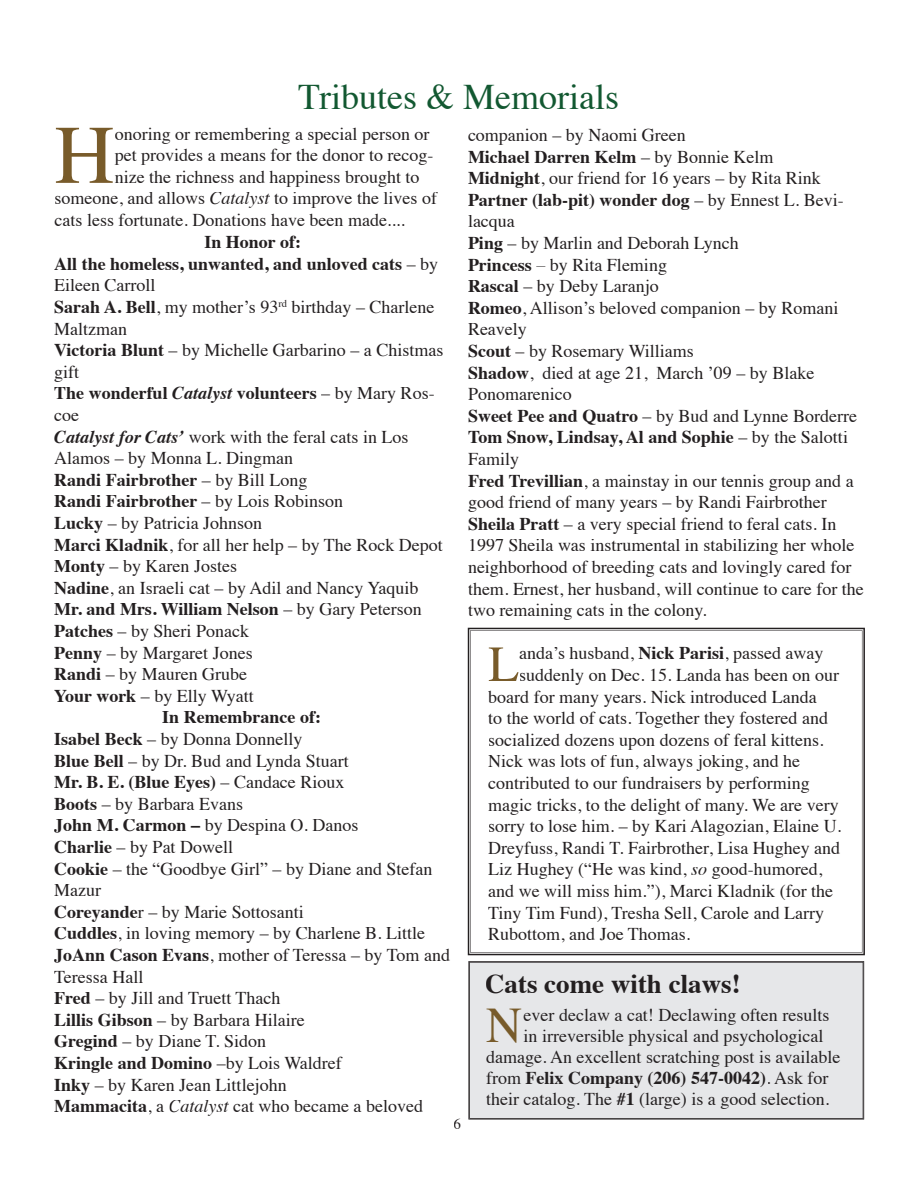
<style>
.page{position:relative;width:918px;height:1188px;background:#fff}
.page>*{position:absolute;margin:0;border:0;box-sizing:border-box;transform-origin:0 0}
.t1{font:83.25px "Times";color:#785b2a}
.t2{font:50.55px "Times";color:#785b2a}
.t3{font:49.65px "Times";color:#785b2a}
.t4{font:36px "Times";color:#125831}
.t5{font:700 27px "Times";color:#231f20}
.t6{font:18px/21.6px "Times";color:#231f20}
.t7{font:700 18px "Times";color:#231f20}
.t8{font:15px "Times";color:#231f20}
.s1{font-style:italic}
.s2{font-weight:400}
.s3{font-weight:700}
.s4{font-weight:700;font-style:italic}
</style>
<div class="page">
<div style="left:469px;top:962px;width:394px;height:157px;background:#e6e7e9"></div>
<div style="left:524px;top:1008px;width:305px;height:17px;background:#e6e7e9"></div>
<div style="left:524px;top:1029px;width:299px;height:17px;background:#e6e7e9"></div>
<div style="left:487px;top:1050px;width:354px;height:17px;background:#e6e7e9"></div>
<div style="left:487px;top:1071px;width:34px;height:13px;background:#e6e7e9"></div>
<div style="left:526px;top:1071px;width:239px;height:16px;background:#e6e7e9"></div>
<div style="left:768px;top:1071px;width:61px;height:13px;background:#e6e7e9"></div>
<div style="left:486px;top:1092px;width:126px;height:17px;background:#e6e7e9"></div>
<div style="left:617px;top:1092px;width:17px;height:13px;background:#e6e7e9"></div>
<div style="left:635px;top:1092px;width:194px;height:17px;background:#e6e7e9"></div>
<div style="left:486px;top:975px;width:252px;height:19px;background:#e6e7e9"></div>
<svg style="left:468px;top:628px;width:397px;height:327px"></svg>
<svg style="left:470px;top:630px;width:392px;height:323px"></svg>
<h3 class="t4" style="left:298px;top:63px;width:322px">Tributes &amp; Memorials</h3>
<h1 class="t1" style="left:55px;top:77px;width:62px">H</h1>
<p class="t6" style="left:115px;top:121px;width:316px">onoring or remembering a special person or</p>
<p class="t6" style="left:115px;top:143px;width:320px">pet provides a means for the donor to recog-</p>
<p class="t6" style="left:115px;top:164px;width:306px">nize the richness and happiness brought to</p>
<p class="t6" style="left:55px;top:186px;width:384px">someone, and allows <span class="s1">Catalyst</span> to improve the lives of</p>
<p class="t6" style="left:55px;top:208px;width:352px">cats less fortunate. Donations have been made....</p>
<p class="t7" style="left:204px;top:224px;width:98px">In Honor of:</p>
<p class="t7" style="left:54px;top:247px;width:386px">All the homeless, unwanted, and unloved cats <span class="s2">– by</span></p>
<p class="t6" style="left:54px;top:273px;width:103px">Eileen Carroll</p>
<p class="t6" style="left:54px;top:295px;width:382px"><span class="s3">Sarah A. Bell</span>, my mother’s 93<sup>rd</sup> birthday – Charlene</p>
<p class="t6" style="left:54px;top:316px;width:74px">Maltzman</p>
<p class="t6" style="left:54px;top:338px;width:391px"><span class="s3">Victoria Blunt</span> – by Michelle Garbarino – a Chistmas</p>
<p class="t6" style="left:54px;top:359px;width:27px">gift</p>
<p class="t7" style="left:54px;top:376px;width:382px">The wonderful <span class="s1">Catalyst</span> volunteers <span class="s2">– by Mary Ros-</span></p>
<p class="t6" style="left:54px;top:403px;width:26px">coe</p>
<p class="t6" style="left:54px;top:424px;width:356px"><span class="s4">Catalyst for Cats’</span> work with the feral cats in Los</p>
<p class="t6" style="left:54px;top:446px;width:240px">Alamos – by Monna L. Dingman</p>
<p class="t7" style="left:54px;top:463px;width:255px">Randi Fairbrother <span class="s2">– by Bill Long</span></p>
<p class="t7" style="left:54px;top:484px;width:290px">Randi Fairbrother <span class="s2">– by Lois Robinson</span></p>
<p class="t6" style="left:54px;top:511px;width:210px"><span class="s3">Lucky</span> – by Patricia Johnson</p>
<p class="t6" style="left:54px;top:532px;width:390px"><span class="s3">Marci Kladnik</span>, for all her help – by The Rock Depot</p>
<p class="t6" style="left:54px;top:554px;width:184px"><span class="s3">Monty</span> – by Karen Jostes</p>
<p class="t6" style="left:54px;top:575px;width:366px"><span class="s3">Nadine</span>, an Israeli cat – by Adil and Nancy Yaquib</p>
<p class="t7" style="left:54px;top:592px;width:369px">Mr. and Mrs. William Nelson <span class="s2">– by Gary Peterson</span></p>
<p class="t6" style="left:54px;top:619px;width:196px"><span class="s3">Patches</span> – by Sheri Ponack</p>
<p class="t6" style="left:54px;top:640px;width:200px"><span class="s3">Penny</span> – by Margaret Jones</p>
<p class="t6" style="left:54px;top:662px;width:194px"><span class="s3">Randi</span> – by Mauren Grube</p>
<p class="t6" style="left:54px;top:683px;width:201px"><span class="s3">Your work</span> – by Elly Wyatt</p>
<p class="t7" style="left:162px;top:700px;width:160px">In Remembrance of:</p>
<p class="t6" style="left:54px;top:727px;width:250px"><span class="s3">Isabel Beck</span> – by Donna Donnelly</p>
<p class="t6" style="left:54px;top:748px;width:296px"><span class="s3">Blue Bell</span> – by Dr. Bud and Lynda Stuart</p>
<p class="t7" style="left:54px;top:765px;width:292px">Mr. B. E. (Blue Eyes) <span class="s2">– Candace Rioux</span></p>
<p class="t6" style="left:54px;top:791px;width:190px"><span class="s3">Boots</span> – by Barbara Evans</p>
<p class="t6" style="left:54px;top:813px;width:306px"><span class="s3">John M. Carmon –</span> by Despina O. Danos</p>
<p class="t6" style="left:54px;top:835px;width:180px"><span class="s3">Charlie</span> – by Pat Dowell</p>
<p class="t6" style="left:54px;top:856px;width:380px"><span class="s3">Cookie</span> – the “Goodbye Girl” – by Diane and Stefan</p>
<p class="t6" style="left:54px;top:878px;width:48px">Mazur</p>
<p class="t6" style="left:54px;top:899px;width:251px"><span class="s3">Coreyande</span>r – by Marie Sottosanti</p>
<p class="t6" style="left:54px;top:921px;width:373px"><span class="s3">Cuddles</span>, in loving memory – by Charlene B. Little</p>
<p class="t6" style="left:54px;top:943px;width:397px"><span class="s3">JoAnn Cason Evans</span>, mother of Teressa – by Tom and</p>
<p class="t6" style="left:54px;top:964px;width:91px">Teressa Hall</p>
<p class="t6" style="left:54px;top:986px;width:228px"><span class="s3">Fred</span> – by Jill and Truett Thach</p>
<p class="t6" style="left:54px;top:1007px;width:252px"><span class="s3">Lillis Gibson</span> – by Barbara Hilaire</p>
<p class="t6" style="left:54px;top:1029px;width:214px"><span class="s3">Gregind</span> – by Diane T. Sidon</p>
<p class="t7" style="left:54px;top:1046px;width:289px">Kringle and Domino <span class="s2">–by Lois Waldref</span></p>
<p class="t6" style="left:54px;top:1072px;width:234px"><span class="s3">Inky</span> – by Karen Jean Littlejohn</p>
<p class="t6" style="left:54px;top:1094px;width:370px"><span class="s3">Mammacita</span>, a <span class="s1">Catalyst</span> cat who became a beloved</p>
<p class="t6" style="left:468px;top:123px;width:397px">companion – by Naomi Green<br><span class="s3">Michael Darren Kelm</span> – by Bonnie Kelm<br><span class="s3">Midnight</span>, our friend for 16 years – by Rita Rink <span class="s3">Partner (lab-pit) wonder dog</span> – by Ennest L. Bevi&shy;lacqua<br><span class="s3">Ping</span> – by Marlin and Deborah Lynch<br><span class="s3">Princess</span> – by Rita Fleming<br><span class="s3">Rascal</span> – by Deby Laranjo<br><span class="s3">Romeo</span>, Allison’s beloved companion – by Romani Reavely<br><span class="s3">Scout</span> – by Rosemary Williams<br><span class="s3">Shadow</span>, died at age 21, March ’09 – by Blake Ponomarenico<br><span class="s3">Sweet Pee and Quatro</span> – by Bud and Lynne Borderre <span class="s3">Tom Snow, Lindsay, Al and Sophie</span> – by the Salotti Family<br><span class="s3">Fred Trevillian</span>, a mainstay in our tennis group and a good friend of many years – by Randi Fairbrother <span class="s3">Sheila Pratt</span> – a very special friend to feral cats. In 1997 Sheila was instrumental in stabilizing her whole neighborhood of breeding cats and lovingly cared for them. Ernest, her husband, will continue to care for the two remaining cats in the colony.</p>
<h2 class="t2" style="left:488px;top:617px;width:32px">L</h2>
<p class="t6" style="left:519px;top:641px;width:306px">anda’s husband, <span class="s3">Nick Parisi</span>, passed away</p>
<p class="t6" style="left:519px;top:663px;width:321px">suddenly on Dec. 15. Landa has been on our</p>
<p class="t6" style="left:488px;top:684px;width:330px">board for many years. Nick introduced Landa</p>
<p class="t6" style="left:488px;top:706px;width:341px">to the world of cats. Together they fostered and</p>
<p class="t6" style="left:488px;top:727px;width:337px">socialized dozens upon dozens of feral kittens.</p>
<p class="t6" style="left:488px;top:749px;width:313px">Nick was lots of fun, always joking, and he</p>
<p class="t6" style="left:488px;top:771px;width:323px">contributed to our fundraisers by performing</p>
<p class="t6" style="left:488px;top:792px;width:352px">magic tricks, to the delight of many. We are very</p>
<p class="t6" style="left:488px;top:814px;width:354px">sorry to lose him. – by Kari Alagozian, Elaine U.</p>
<p class="t6" style="left:488px;top:835px;width:354px">Dreyfuss, Randi T. Fairbrother, Lisa Hughey and</p>
<p class="t6" style="left:488px;top:857px;width:335px">Liz Hughey (“He was kind, <span class="s1">so</span> good-humored,</p>
<p class="t6" style="left:488px;top:879px;width:346px">and we will miss him.”), Marci Kladnik (for the</p>
<p class="t6" style="left:488px;top:900px;width:337px">Tiny Tim Fund), Tresha Sell, Carole and Larry</p>
<p class="t6" style="left:488px;top:922px;width:204px">Rubottom, and Joe Thomas.</p>
<h3 class="t5" style="left:485px;top:958px;width:257px">Cats come with claws!</h3>
<h3 class="t3" style="left:486px;top:979px;width:37px">N</h3>
<p class="t6" style="left:524px;top:1002px;width:307px">ever declaw a cat! Declawing often results</p>
<p class="t6" style="left:524px;top:1023px;width:301px">in irreversible physical and psychological</p>
<p class="t6" style="left:486px;top:1044px;width:356px">damage. An excellent scratching post is available</p>
<p class="t7" style="left:486px;top:1060px;width:344px"><span class="s2">from</span> Felix Company (206) 547-0042)<span class="s2">. Ask for</span></p>
<p class="t6" style="left:486px;top:1086px;width:345px">their catalog. The <span class="s3">#1</span> (large) is a good selection.</p>
<p class="t8" style="left:454px;top:1110px;width:9px">6</p>
</div>
